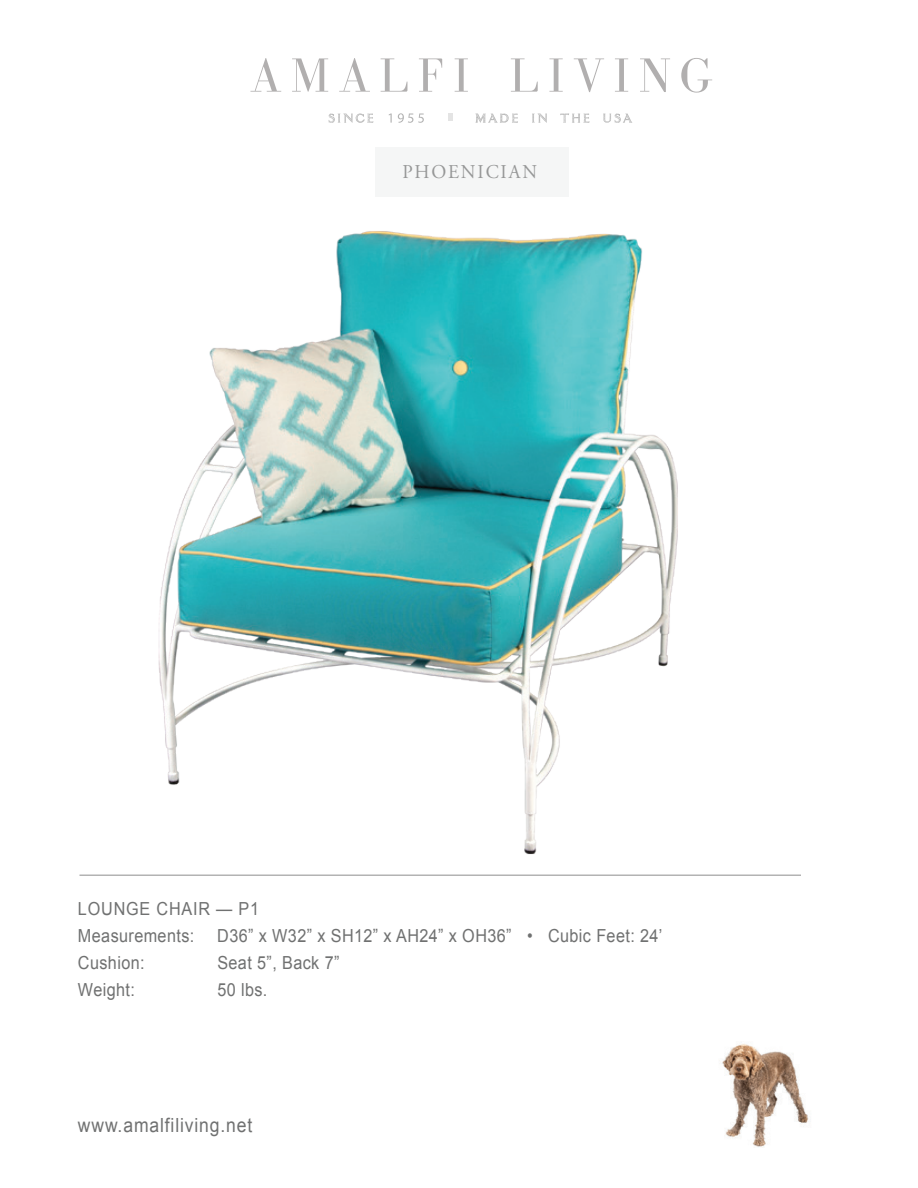
<style>
.page{position:relative;width:918px;height:1188px;background:#fff}
.page>*{position:absolute;margin:0;border:0;box-sizing:border-box;transform-origin:0 0}
.t1{font:19.5px "Arial";letter-spacing:.05em;color:#707171;scale:.9 1}
.t2{font:19.5px "Adobe Garamond";letter-spacing:.1em;color:#969797;scale:.96 1}
.t3{font:18px/27px "Arial";letter-spacing:.025em;color:#707171;scale:.9 1}
</style>
<div class="page">
<hr style="left:80px;top:874px;width:721px;height:2px;background:#b3b3b3">
<img style="left:721px;top:1044px;width:88px;height:103px">
<img style="left:158px;top:231px;width:520px;height:623px">
<svg style="left:329px;top:114px;width:44px;height:9px"></svg>
<svg style="left:389px;top:114px;width:3px;height:9px"></svg>
<svg style="left:398px;top:113px;width:26px;height:10px"></svg>
<svg style="left:475px;top:113px;width:43px;height:10px"></svg>
<svg style="left:532px;top:114px;width:15px;height:9px"></svg>
<svg style="left:560px;top:113px;width:30px;height:10px"></svg>
<svg style="left:603px;top:114px;width:29px;height:9px"></svg>
<svg style="left:449px;top:114px;width:4px;height:7px"></svg>
<svg style="left:250px;top:58px;width:31px;height:34px"></svg>
<svg style="left:292px;top:58px;width:36px;height:34px"></svg>
<svg style="left:339px;top:58px;width:31px;height:34px"></svg>
<svg style="left:381px;top:58px;width:26px;height:34px"></svg>
<svg style="left:419px;top:58px;width:23px;height:34px"></svg>
<svg style="left:455px;top:58px;width:13px;height:34px"></svg>
<svg style="left:511px;top:58px;width:27px;height:34px"></svg>
<svg style="left:549px;top:58px;width:14px;height:34px"></svg>
<svg style="left:574px;top:58px;width:30px;height:34px"></svg>
<svg style="left:615px;top:58px;width:13px;height:34px"></svg>
<svg style="left:640px;top:58px;width:30px;height:34px"></svg>
<svg style="left:681px;top:58px;width:31px;height:35px"></svg>
<div style="left:375px;top:147px;width:193px;height:49px;background:#f3f4f4"></div>
<p class="t2" style="left:402px;top:162px;width:142px">PHOENICIAN</p>
<p class="t3" style="left:78px;top:896px;width:203px">LOUNGE CHAIR — P1<br>Measurements:</p>
<p class="t3" style="left:217px;top:923px;width:496px">D36” x W32” x SH12” x AH24” x OH36” • Cubic Feet: 24’</p>
<p class="t3" style="left:78px;top:950px;width:76px">Cushion:</p>
<p class="t3" style="left:217px;top:950px;width:137px">Seat 5”, Back 7”</p>
<p class="t3" style="left:78px;top:977px;width:65px">Weight:</p>
<p class="t3" style="left:217px;top:977px;width:57px">50 lbs.</p>
<p class="t1" style="left:78px;top:1113px;width:195px">www.amalfiliving.net</p>
</div>
